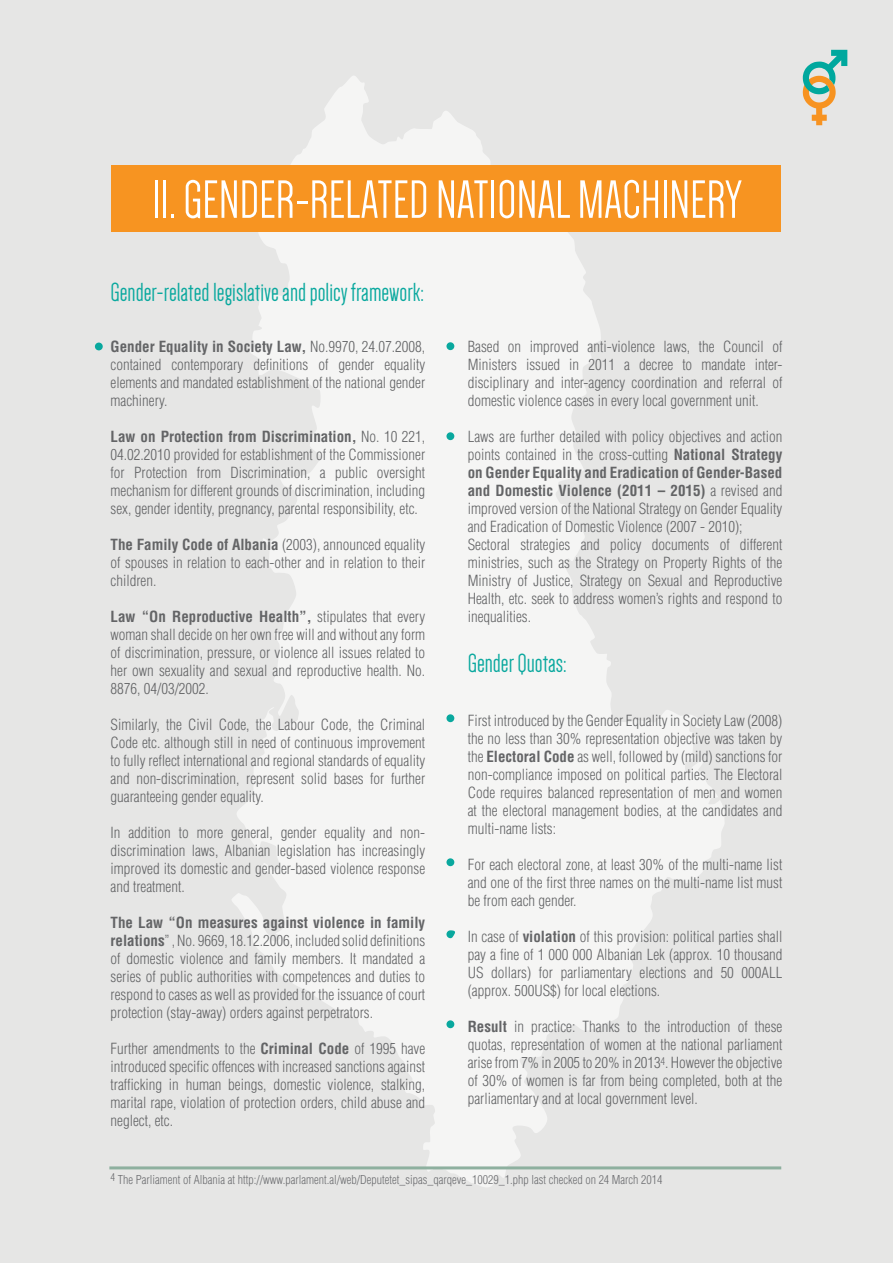
<style>
.page{position:relative;width:893px;height:1263px;background:#e6e6e5}
.page>*{position:absolute;margin:0;border:0;box-sizing:border-box;transform-origin:0 0}
.t1{font:55.5px "Dense";color:#fff}
.t2{font:27px "Dense";color:#09a89e}
.t3{font:300 condensed 15px/18px "Helvetica LT Std";color:#636466;text-align:justify}
.t4{font:300 condensed 12px "Helvetica LT Std";color:#6d6e71}
.s1{font-weight:700}
</style>
<div class="page">
<svg style="left:231px;top:76px;width:494px;height:1111px;fill:#f5f5f4"></svg>
<svg style="left:803px;top:50px;width:44px;height:75px"></svg>
<div style="left:112px;top:166px;width:669px;height:66px;background:#f79421"></div>
<div style="left:446px;top:342px;width:8px;height:8px;background:#09a89e;border-radius:50%"></div>
<div style="left:446px;top:432px;width:8px;height:8px;background:#09a89e;border-radius:50%"></div>
<div style="left:446px;top:714px;width:8px;height:8px;background:#09a89e;border-radius:50%"></div>
<div style="left:446px;top:858px;width:8px;height:8px;background:#09a89e;border-radius:50%"></div>
<svg style="left:446px;top:930px;width:11px;height:8px"></svg>
<div style="left:446px;top:1020px;width:8px;height:8px;background:#09a89e;border-radius:50%"></div>
<hr style="left:109px;top:1166px;width:672px;height:3px;background:#8eb09f">
<div style="left:95px;top:343px;width:8px;height:7px;background:#09a89e;border-radius:50%"></div>
<h1 class="t1" style="left:152px;top:172px;width:592px">II. GENDER-RELATED NATIONAL MACHINERY</h1>
<h2 class="t2" style="left:111px;top:279px;width:315px">Gender-related legislative and policy framework:</h2>
<p class="t3" style="left:111px;top:337px;width:316px"><span class="s1">Gender Equality in Society Law,</span> No.9970, 24.07.2008, contained contemporary definitions of gender equality elements and mandated establishment of the national gender machinery.</p>
<p class="t3" style="left:111px;top:427px;width:316px"><span class="s1">Law on Protection from Discrimination,</span> No. 10 221, 04.02.2010 provided for establishment of the Commissioner for Protection from Discrimination, a public oversight mechanism for different grounds of discrimination, including sex, gender identity, pregnancy, parental responsibility, etc.</p>
<p class="t3" style="left:111px;top:535px;width:316px"><span class="s1">The Family Code of Albania</span> (2003), announced equality of spouses in relation to each-other and in relation to their children.</p>
<p class="t3" style="left:111px;top:607px;width:316px"><span class="s1">Law “On Reproductive Health”,</span> stipulates that every woman shall decide on her own free will and without any form of discrimination, pressure, or violence all issues related to her own sexuality and sexual and reproductive health. No.<br>8876, 04/03/2002.</p>
<p class="t3" style="left:111px;top:715px;width:316px">Similarly, the Civil Code, the Labour Code, the Criminal Code etc. although still in need of continuous improvement to fully reflect international and regional standards of equality and non-discrimination, represent solid bases for further guaranteeing gender equality.</p>
<p class="t3" style="left:111px;top:823px;width:316px">In addition to more general, gender equality and non&shy;discrimination laws, Albanian legislation has increasingly improved its domestic and gender-based violence response and treatment.</p>
<p class="t3" style="left:111px;top:913px;width:316px"><span class="s1">The Law “On measures against violence in family relations</span>” , No. 9669, 18.12.2006, included solid definitions of domestic violence and family members. It mandated a series of public authorities with competences and duties to respond to cases as well as provided for the issuance of court protection (stay-away) orders against perpetrators.</p>
<p class="t3" style="left:111px;top:1039px;width:316px">Further amendments to the <span class="s1">Criminal Code</span> of 1995 have introduced specific offences with increased sanctions against trafficking in human beings, domestic violence, stalking, marital rape, violation of protection orders, child abuse and neglect, etc.</p>
<p class="t3" style="left:468px;top:337px;width:316px">Based on improved anti-violence laws, the Council of Ministers issued in 2011 a decree to mandate inter&shy;disciplinary and inter-agency coordination and referral of domestic violence cases in every local government unit.</p>
<p class="t3" style="left:468px;top:427px;width:316px;text-align:left">Laws are further detailed with policy objectives and action points contained in the cross-cutting <span class="s1">National Strategy on Gender Equality and Eradication of Gender-Based and Domestic Violence (2011 – 2015)</span> a revised and improved version of the National Strategy on Gender Equality and Eradication of Domestic Violence (2007 - 2010); Sectoral strategies and policy documents of different ministries, such as the Strategy on Property Rights of the Ministry of Justice, Strategy on Sexual and Reproductive Health, etc. seek to address women’s rights and respond to inequalities.</p>
<h2 class="t2" style="left:468px;top:650px;width:100px">Gender Quotas:</h2>
<p class="t3" style="left:468px;top:712px;width:316px">First introduced by the Gender Equality in Society Law (2008) the no less than 30% representation objective was taken by the <span class="s1">Electoral Code</span> as well, followed by (mild) sanctions for non-compliance imposed on political parties. The Electoral Code requires balanced representation of men and women at the electoral management bodies, at the candidates and multi-name lists:</p>
<p class="t3" style="left:468px;top:856px;width:316px">For each electoral zone, at least 30% of the multi-name list and one of the first three names on the multi-name list must be from each gender.</p>
<p class="t3" style="left:468px;top:928px;width:316px">In case of <span class="s1">violation</span> of this provision: political parties shall pay a fine of 1 000 000 Albanian Lek (approx. 10 thousand US dollars) for parliamentary elections and 50 000ALL (approx. 500US$) for local elections.</p>
<p class="t3" style="left:468px;top:1018px;width:316px"><span class="s1">Result</span> in practice: Thanks to the introduction of these quotas, representation of women at the national parliament arise from 7% in 2005 to 20% in 2013<sup>4</sup>. However the objective of 30% of women is far from being completed, both at the parliamentary and at local government level.</p>
<p class="t4" style="left:111px;top:1172px;width:554px"><sup>4</sup> The Parliament of Albania at http://www.parlament.al/web/Deputetet_sipas_qarqeve_10029_1.php last checked on 24 March 2014</p>
</div>
